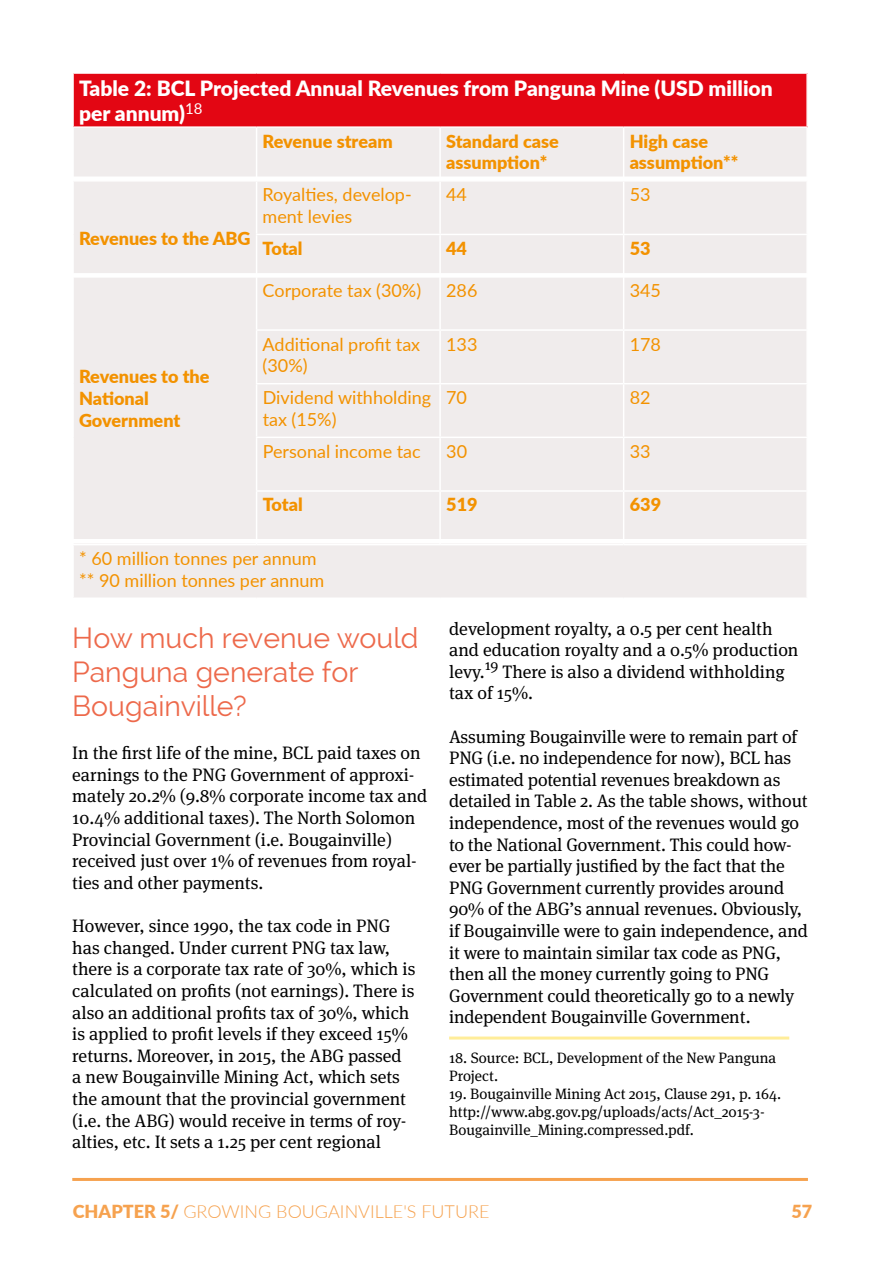
<style>
.page{position:relative;width:893px;height:1263px;background:#fff}
.page>*{position:absolute;margin:0;border:0;box-sizing:border-box;transform-origin:0 0}
.t1{font:28.5px/34.2px "Raleway";color:#ed694b}
.t2{font:900 21px/25.2px "Lato";color:#fff}
.t3{font:18px/21.6px "Meta Serif Pro";letter-spacing:-.005em;color:#000}
.t4{font:18px/21.6px "Lato";color:#f39200}
.t5{font:900 18px/21.6px "Lato";color:#f39200}
.t6{font:300 18px "Lato";color:#f6a24f}
.t7{font:900 18px "Lato";color:#f6a24f}
.t8{font:15px/18px "Meta Serif Pro";color:#000}
.s1{font-weight:900}
</style>
<div class="page">
<div style="left:73px;top:73px;width:734px;height:54px;background:#e30613"></div>
<div style="left:74px;top:128px;width:732px;height:469px;background:#f0ecec"></div>
<hr style="left:256px;top:128px;width:1px;height:52px;background:#fff">
<hr style="left:256px;top:182px;width:1px;height:52px;background:#fff">
<hr style="left:256px;top:235px;width:1px;height:41px;background:#fff">
<hr style="left:256px;top:277px;width:1px;height:52px;background:#fff">
<hr style="left:256px;top:331px;width:1px;height:52px;background:#fff">
<hr style="left:256px;top:384px;width:1px;height:53px;background:#fff">
<hr style="left:256px;top:438px;width:1px;height:52px;background:#fff">
<hr style="left:256px;top:492px;width:1px;height:52px;background:#fff">
<hr style="left:439px;top:128px;width:2px;height:52px;background:#fff">
<hr style="left:623px;top:128px;width:1px;height:52px;background:#fff">
<hr style="left:439px;top:182px;width:2px;height:52px;background:#fff">
<hr style="left:623px;top:182px;width:1px;height:52px;background:#fff">
<hr style="left:439px;top:235px;width:2px;height:41px;background:#fff">
<hr style="left:623px;top:235px;width:1px;height:41px;background:#fff">
<hr style="left:439px;top:277px;width:2px;height:52px;background:#fff">
<hr style="left:623px;top:277px;width:1px;height:52px;background:#fff">
<hr style="left:439px;top:331px;width:2px;height:52px;background:#fff">
<hr style="left:623px;top:331px;width:1px;height:52px;background:#fff">
<hr style="left:439px;top:384px;width:2px;height:53px;background:#fff">
<hr style="left:623px;top:384px;width:1px;height:53px;background:#fff">
<hr style="left:439px;top:438px;width:2px;height:52px;background:#fff">
<hr style="left:623px;top:438px;width:1px;height:52px;background:#fff">
<hr style="left:439px;top:492px;width:2px;height:52px;background:#fff">
<hr style="left:623px;top:492px;width:1px;height:52px;background:#fff">
<hr style="left:72px;top:72px;width:185px;height:2px;background:#fff">
<hr style="left:72px;top:74px;width:2px;height:52px;background:#fff">
<hr style="left:257px;top:72px;width:183px;height:2px;background:#fff">
<hr style="left:440px;top:72px;width:184px;height:2px;background:#fff">
<hr style="left:624px;top:72px;width:184px;height:2px;background:#fff">
<hr style="left:806px;top:74px;width:2px;height:52px;background:#fff">
<hr style="left:72px;top:126px;width:185px;height:2px;background:#fff">
<hr style="left:257px;top:126px;width:183px;height:2px;background:#fff">
<hr style="left:440px;top:126px;width:184px;height:2px;background:#fff">
<hr style="left:624px;top:126px;width:184px;height:2px;background:#fff">
<hr style="left:72px;top:180px;width:185px;height:2px;background:#fff">
<hr style="left:257px;top:180px;width:183px;height:2px;background:#fff">
<hr style="left:440px;top:180px;width:184px;height:2px;background:#fff">
<hr style="left:624px;top:180px;width:184px;height:2px;background:#fff">
<hr style="left:256px;top:234px;width:184px;height:1px;background:#fff">
<hr style="left:440px;top:234px;width:184px;height:1px;background:#fff">
<hr style="left:624px;top:234px;width:184px;height:1px;background:#fff">
<hr style="left:256px;top:329px;width:184px;height:2px;background:#fff">
<hr style="left:440px;top:329px;width:184px;height:2px;background:#fff">
<hr style="left:624px;top:329px;width:184px;height:2px;background:#fff">
<hr style="left:256px;top:383px;width:184px;height:1px;background:#fff">
<hr style="left:440px;top:383px;width:184px;height:1px;background:#fff">
<hr style="left:624px;top:383px;width:184px;height:1px;background:#fff">
<hr style="left:256px;top:437px;width:184px;height:1px;background:#fff">
<hr style="left:440px;top:437px;width:184px;height:1px;background:#fff">
<hr style="left:624px;top:437px;width:184px;height:1px;background:#fff">
<hr style="left:256px;top:490px;width:184px;height:2px;background:#fff">
<hr style="left:440px;top:490px;width:184px;height:2px;background:#fff">
<hr style="left:624px;top:490px;width:184px;height:2px;background:#fff">
<hr style="left:72px;top:544px;width:185px;height:1px;background:#fff">
<hr style="left:257px;top:544px;width:183px;height:1px;background:#fff">
<hr style="left:440px;top:544px;width:184px;height:1px;background:#fff">
<hr style="left:624px;top:544px;width:184px;height:1px;background:#fff">
<div style="left:64px;top:273px;width:765px;height:5px;background:#fff"></div>
<div style="left:57px;top:176px;width:766px;height:5px;background:#fff"></div>
<hr style="left:64px;top:539px;width:765px;height:4px;background:#fff">
<hr style="left:449px;top:1036px;width:340px;height:3px;background:#ffed99">
<hr style="left:72px;top:1178px;width:736px;height:3px;background:#f6a24f">
<p class="t2" style="left:79px;top:75px;width:695px">Table 2: BCL Projected Annual Revenues from Panguna Mine (USD million per annum)<sup>18</sup></p>
<p class="t5" style="left:263px;top:129px;width:132px">Revenue stream</p>
<p class="t5" style="left:446px;top:129px;width:114px">Standard case assumption*</p>
<p class="t5" style="left:630px;top:129px;width:110px">High case assumption**</p>
<p class="t5" style="left:79px;top:226px;width:173px">Revenues to the ABG</p>
<p class="t5" style="left:79px;top:365px;width:132px">Revenues to the<br>National<br>Government</p>
<p class="t4" style="left:263px;top:183px;width:151px">Royalties, develop&shy;ment levies</p>
<p class="t4" style="left:446px;top:183px;width:22px">44</p>
<p class="t4" style="left:630px;top:183px;width:22px">53</p>
<p class="t5" style="left:263px;top:237px;width:41px">Total</p>
<p class="t5" style="left:446px;top:237px;width:22px">44</p>
<p class="t5" style="left:630px;top:237px;width:22px">53</p>
<p class="t4" style="left:263px;top:279px;width:160px">Corporate tax (30%)</p>
<p class="t4" style="left:446px;top:279px;width:33px">286</p>
<p class="t4" style="left:630px;top:279px;width:33px">345</p>
<p class="t4" style="left:263px;top:332px;width:159px">Additional profit tax (30%)</p>
<p class="t4" style="left:446px;top:332px;width:33px">133</p>
<p class="t4" style="left:630px;top:332px;width:33px">178</p>
<p class="t4" style="left:263px;top:386px;width:170px">Dividend withholding tax (15%)</p>
<p class="t4" style="left:446px;top:386px;width:22px">70</p>
<p class="t4" style="left:630px;top:386px;width:22px">82</p>
<p class="t4" style="left:263px;top:440px;width:160px">Personal income tac</p>
<p class="t4" style="left:446px;top:440px;width:22px">30</p>
<p class="t4" style="left:630px;top:440px;width:22px">33</p>
<p class="t5" style="left:263px;top:493px;width:41px">Total</p>
<p class="t5" style="left:446px;top:493px;width:33px">519</p>
<p class="t5" style="left:630px;top:493px;width:33px">639</p>
<p class="t4" style="left:79px;top:547px;width:247px">* 60 million tonnes per annum ** 90 million tonnes per annum</p>
<h1 class="t1" style="left:72px;top:620px;width:348px">How much revenue would<br>Panguna generate for<br>Bougainville?</h1>
<p class="t3" style="left:72px;top:741px;width:357px">In the first life of the mine, BCL paid taxes on earnings to the PNG Government of approxi&shy;mately 20.2% (9.8% corporate income tax and 10.4% additional taxes). The North Solomon Provincial Government (i.e. Bougainville) received just over 1% of revenues from royal&shy;ties and other payments.</p>
<p class="t3" style="left:72px;top:914px;width:345px">However, since 1990, the tax code in PNG has changed. Under current PNG tax law, there is a corporate tax rate of 30%, which is calculated on profits (not earnings). There is also an additional profits tax of 30%, which is applied to profit levels if they exceed 15% returns. Moreover, in 2015, the ABG passed a new Bougainville Mining Act, which sets the amount that the provincial government (i.e. the ABG) would receive in terms of roy&shy;alties, etc. It sets a 1.25 per cent regional</p>
<p class="t3" style="left:449px;top:617px;width:351px">development royalty, a 0.5 per cent health and education royalty and a 0.5% production levy.<sup>19</sup> There is also a dividend withholding tax of 15%.</p>
<p class="t3" style="left:449px;top:725px;width:360px">Assuming Bougainville were to remain part of PNG (i.e. no independence for now), BCL has estimated potential revenues breakdown as detailed in Table 2. As the table shows, without independence, most of the revenues would go to the National Government. This could how&shy;ever be partially justified by the fact that the PNG Government currently provides around 90% of the ABG’s annual revenues. Obviously, if Bougainville were to gain independence, and it were to maintain similar tax code as PNG, then all the money currently going to PNG Government could theoretically go to a newly independent Bougainville Government.</p>
<p class="t8" style="left:449px;top:1048px;width:329px">18. Source: BCL, Development of the New Panguna<br>Project.</p>
<p class="t8" style="left:449px;top:1084px;width:334px">19. Bougainville Mining Act 2015, Clause 291, p. 164. http://www.abg.gov.pg/uploads/acts/Act_2015-3-<br>Bougainville_Mining.compressed.pdf.</p>
<p class="t6" style="left:73px;top:1199px;width:418px"><span class="s1">CHAPTER 5/</span> GROWING BOUGAINVILLE'S FUTURE</p>
<p class="t7" style="left:791px;top:1198px;width:22px">57</p>
</div>
